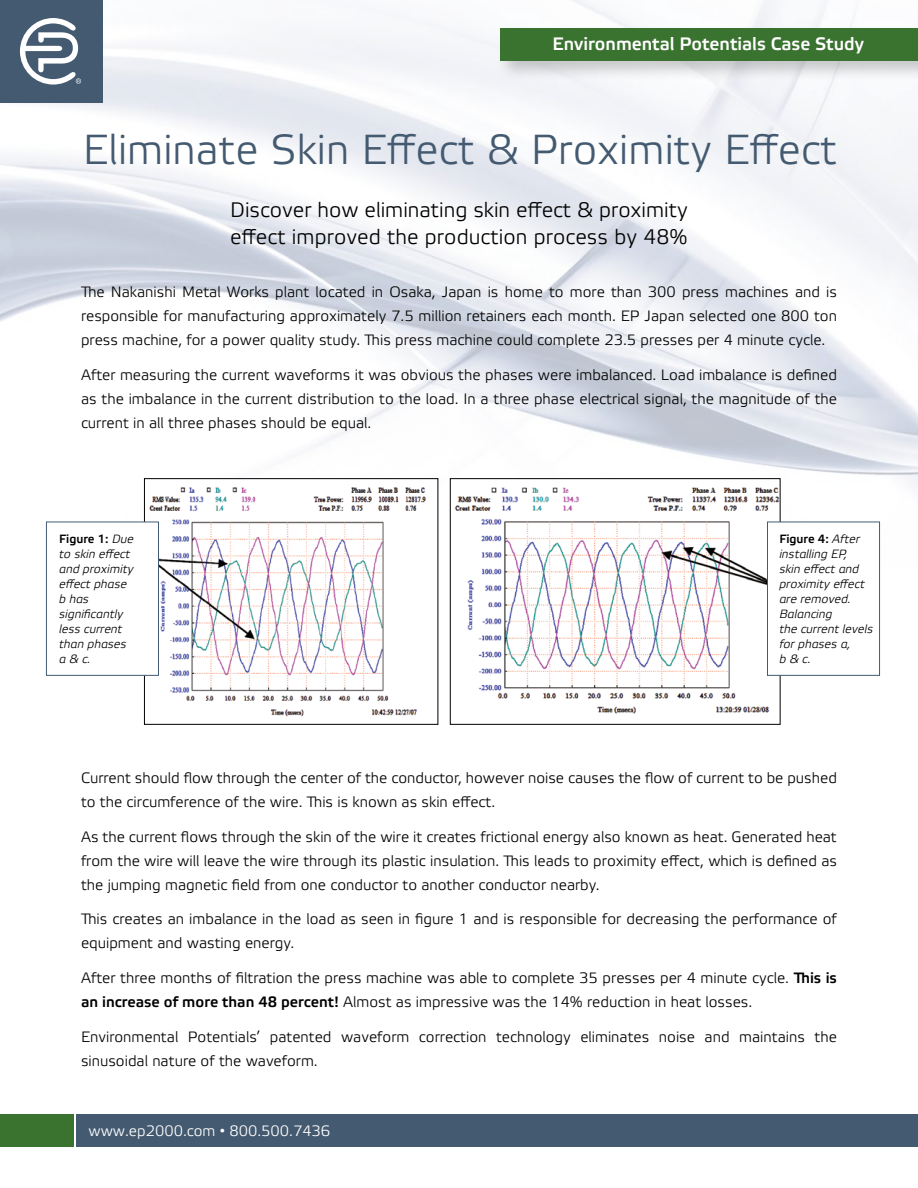
<style>
.page{position:relative;width:918px;height:1188px;background:#fff}
.page>*{position:absolute;margin:0;border:0;box-sizing:border-box;transform-origin:0 0}
.t1{font:42px "Elektra Light Pro";color:#445a70}
.t2{font:21px/27px "Elektra Light Pro";color:#000}
.t3{font:700 18px "Elektra Light Pro";color:#fff}
.t4{font:15px/24px "Elektra Light Pro";color:#000}
.t5{font:15px "Elektra Light Pro";color:#fff}
.t6{font:italic 12px/15px "Elektra Light Pro";color:#000}
.s1{font-weight:700;font-style:normal}
.s2{font-weight:700}
.s3{font-family:"Arial"}
</style>
<div class="page">
<img style="left:0;top:0;width:918px;height:640px">
<div style="left:76px;top:1115px;width:842px;height:32px;background:#445a70"></div>
<div style="left:0;top:1115px;width:74px;height:32px;background:#3a722f"></div>
<div style="left:495px;top:23px;width:423px;height:57px;background:#000;opacity:.2"></div>
<div style="left:501px;top:28px;width:417px;height:33px;background:#3a722f"></div>
<div style="left:0;top:0;width:103px;height:103px;background:#445a70"></div>
<svg style="left:20px;top:18px;width:107px;height:115px"></svg>
<div style="left:144px;top:479px;width:294px;height:245px;background:#fff"></div>
<img style="left:146px;top:487px;width:280px;height:230px">
<div style="left:144px;top:478px;width:294px;height:247px;border:1px solid #000"></div>
<div style="left:450px;top:479px;width:330px;height:245px;background:#fff"></div>
<img style="left:454px;top:487px;width:324px;height:227px">
<div style="left:450px;top:478px;width:330px;height:247px;border:1px solid #000"></div>
<div style="left:767px;top:522px;width:113px;height:154px;background:#fff;border:1px solid #445a70"></div>
<div style="left:46px;top:522px;width:113px;height:154px;background:#fff;border:1px solid #445a70"></div>
<p class="t3" style="left:553px;top:34px;width:313px">Environmental Potentials Case Study</p>
<h1 class="t1" style="left:83px;top:128px;width:756px">Eliminate Skin Effect &amp; Proximity Effect</h1>
<h2 class="t2" style="left:230px;top:197px;width:459px">Discover how eliminating skin effect &amp; proximity effect improved the production process by 48%</h2>
<p class="t4" style="left:81px;top:281px;width:758px;text-align:justify">The Nakanishi Metal Works plant located in Osaka, Japan is home to more than 300 press machines and is responsible for manufacturing approximately 7.5 million retainers each month. EP Japan selected one 800 ton press machine, for a power quality study. This press machine could complete 23.5 presses per 4 minute cycle.</p>
<p class="t4" style="left:81px;top:363px;width:758px;text-align:justify">After measuring the current waveforms it was obvious the phases were imbalanced. Load imbalance is defined as the imbalance in the current distribution to the load. In a three phase electrical signal, the magnitude of the current in all three phases should be equal.</p>
<p class="t6" style="left:59px;top:532px;width:76px"><span class="s1">Figure 1:</span> Due to skin effect and proximity effect phase b has significantly less current than phases a &amp; c.</p>
<p class="t6" style="left:779px;top:532px;width:95px"><span class="s1">Figure 4:</span> After installing EP,<br>skin effect and proximity effect are removed.<br>Balancing<br>the current levels for phases a,<br>b &amp; c.</p>
<p class="t4" style="left:81px;top:766px;width:757px">Current should flow through the center of the conductor, however noise causes the flow of current to be pushed to the circumference of the wire. This is known as skin effect.</p>
<p class="t4" style="left:81px;top:825px;width:758px;text-align:justify">As the current flows through the skin of the wire it creates frictional energy also known as heat. Generated heat from the wire will leave the wire through its plastic insulation. This leads to proximity effect, which is defined as the jumping magnetic field from one conductor to another conductor nearby.</p>
<p class="t4" style="left:81px;top:908px;width:757px">This creates an imbalance in the load as seen in figure 1 and is responsible for decreasing the performance of equipment and wasting energy.</p>
<p class="t4" style="left:81px;top:967px;width:757px">After three months of filtration the press machine was able to complete 35 presses per 4 minute cycle. <span class="s2">This is an increase of more than 48 percent!</span> Almost as impressive was the 14% reduction in heat losses.</p>
<p class="t4" style="left:81px;top:1025px;width:757px">Environmental Potentials’ patented waveform correction technology eliminates noise and maintains the sinusoidal nature of the waveform.</p>
<p class="t5" style="left:88px;top:1123px;width:243px">www.ep2000.com <span class="s3">•</span> 800.500.7436</p>
</div>
